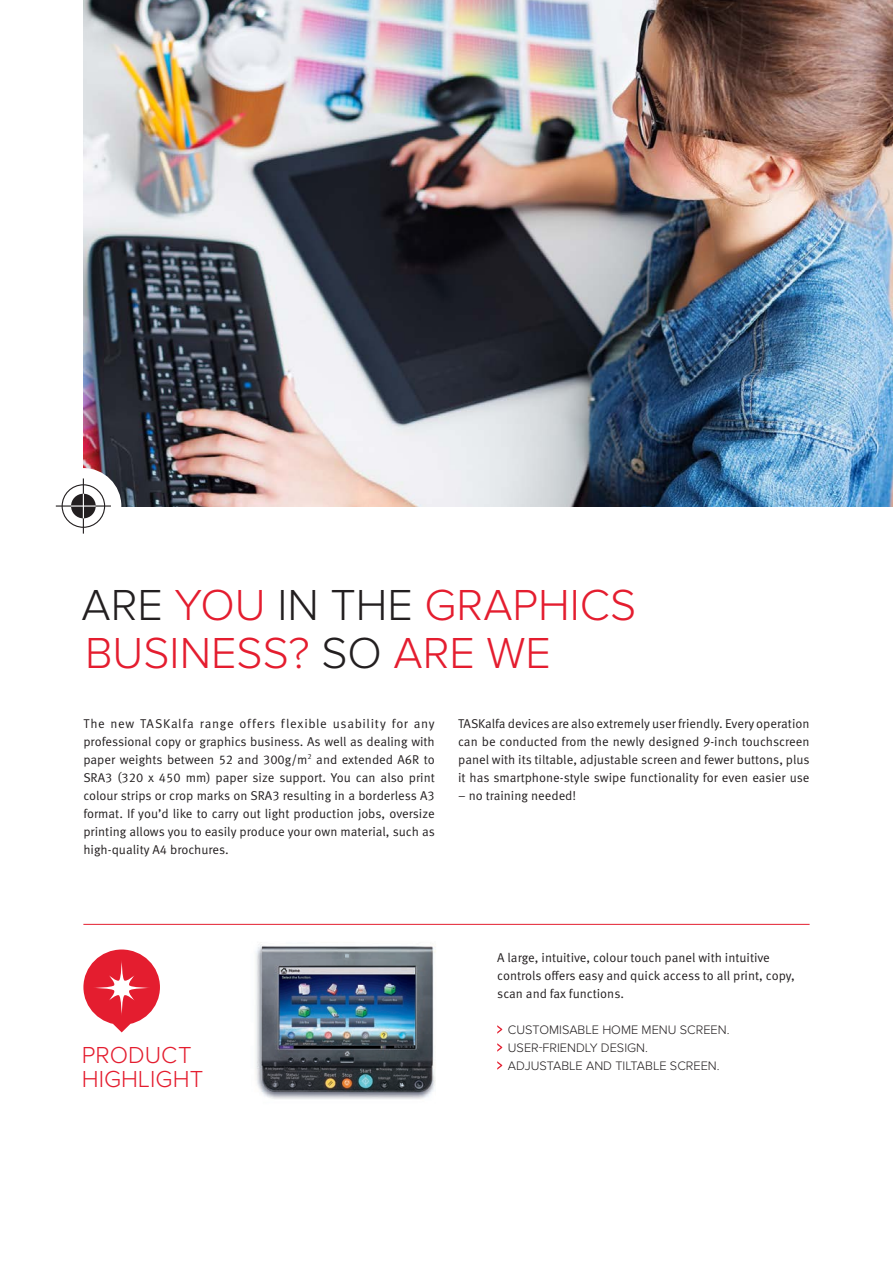
<style>
.page{position:relative;width:893px;height:1263px;background:#fff}
.page>*{position:absolute;margin:0;border:0;box-sizing:border-box;transform-origin:0 0}
.titel{font:300 45px "Proxima Nova";color:#e41d2f}
.t1{font:300 24px/24px "Proxima Nova";color:#e41d2f}
.t2{font:12.75px/18px "Meta Pro Norm";color:#231f20;text-align:justify}
.bodycopy{font:300 12.75px/18px "Proxima Nova";color:#231f20}
.s1{color:#231f20}
</style>
<div class="page">
<img style="left:83px;top:0;width:810px;height:506px">
<svg style="left:497px;top:1025px;width:5px;height:9px"></svg>
<svg style="left:497px;top:1043px;width:5px;height:9px"></svg>
<svg style="left:497px;top:1061px;width:5px;height:9px"></svg>
<div style="left:83px;top:949px;width:77px;height:76px;background:#e41d2f;border-radius:50%"></div>
<svg style="left:93px;top:960px;width:57px;height:56px"></svg>
<svg style="left:113px;top:1023px;width:18px;height:9px"></svg>
<div style="left:45px;top:468px;width:76px;height:76px;background:#fff;border-radius:50%"></div>
<div style="left:71px;top:494px;width:25px;height:24px;background:#231f20;border-radius:50%"></div>
<div style="left:62px;top:484px;width:43px;height:44px;border:1px solid #231f20;border-radius:50%"></div>
<hr style="left:83px;top:478px;width:1px;height:56px;background:#231f20">
<hr style="left:56px;top:505px;width:55px;height:2px;background:#231f20">
<svg style="left:83px;top:494px;width:1px;height:24px"></svg>
<hr style="left:71px;top:505px;width:25px;height:2px;background:#fff">
<hr style="left:83px;top:924px;width:727px;height:1px;background:#e41d2f">
<img style="left:256px;top:945px;width:180px;height:154px">
<p class="titel" style="left:82px;top:579px;width:556px"><span class="s1">ARE</span> YOU <span class="s1">IN THE</span> GRAPHICS</p>
<p class="titel" style="left:85px;top:627px;width:467px">BUSINESS? <span class="s1">SO</span> ARE WE</p>
<p class="t2" style="left:83px;top:713px;width:353px">The new TASKalfa range offers flexible usability for any professional copy or graphics business. As well as dealing with paper weights between 52 and 300g/m<sup>2</sup> and extended A6R to SRA3 (320 x 450 mm) paper size support. You can also print colour strips or crop marks on SRA3 resulting in a borderless A3 format. If you’d like to carry out light production jobs, oversize printing allows you to easily produce your own material, such as high-quality A4 brochures.</p>
<p class="t2" style="left:458px;top:713px;width:353px">TASKalfa devices are also extremely user friendly. Every operation can be conducted from the newly designed 9-inch touchscreen panel with its tiltable, adjustable screen and fewer buttons, plus it has smartphone-style swipe functionality for even easier use</p>
<p class="t2" style="left:458px;top:785px;width:120px">– no training needed!</p>
<h2 class="t1" style="left:82px;top:1043px;width:123px">PRODUCT<br>HIGHLIGHT</h2>
<p class="t2" style="left:497px;top:947px;width:274px">A large, intuitive, colour touch panel with intuitive</p>
<p class="t2" style="left:497px;top:965px;width:299px">controls offers easy and quick access to all print, copy,</p>
<p class="t2" style="left:497px;top:983px;width:128px">scan and fax functions.</p>
<p class="bodycopy" style="left:508px;top:1020px;width:223px">CUSTOMISABLE HOME MENU SCREEN.<br>USER-FRIENDLY DESIGN.</p>
<p class="bodycopy" style="left:508px;top:1056px;width:213px">ADJUSTABLE AND TILTABLE SCREEN.</p>
</div>
